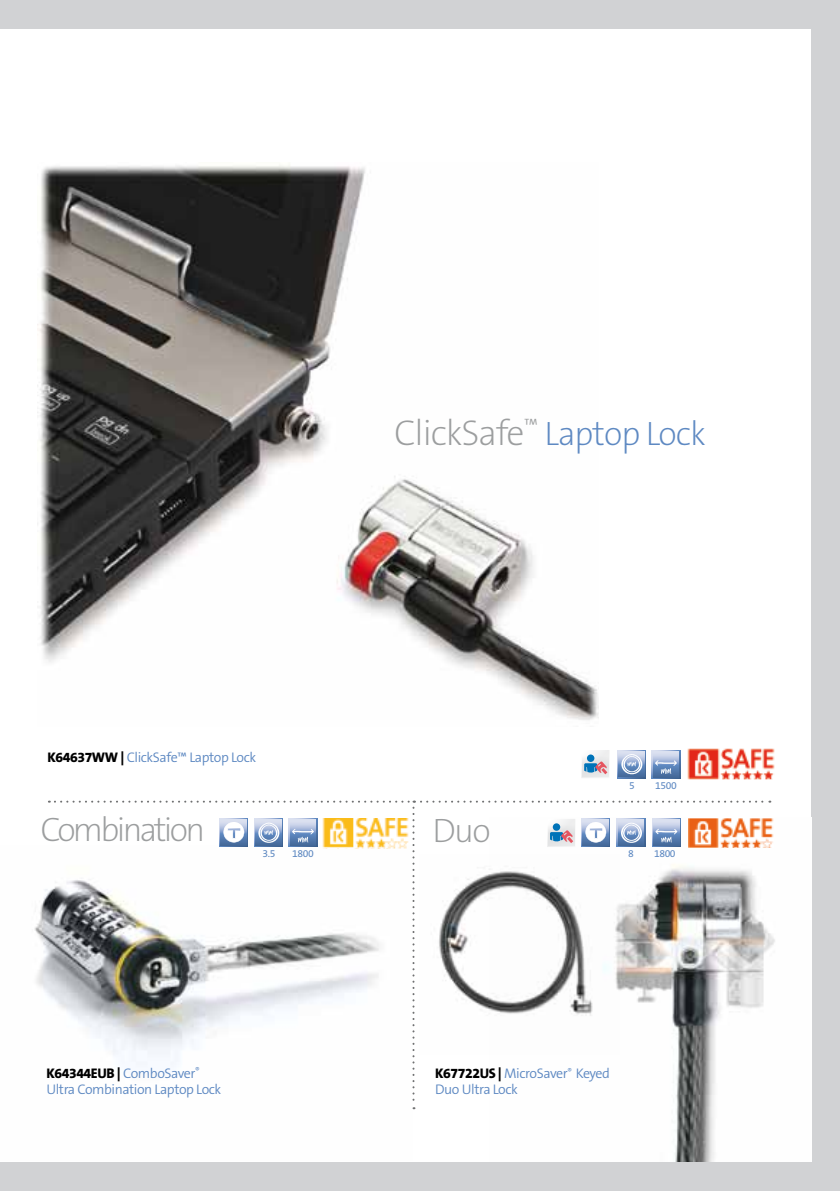
<style>
.page{position:relative;width:840px;height:1191px;background:#fff}
.page>*{position:absolute;margin:0;border:0;box-sizing:border-box;transform-origin:0 0}
.t1{font:34px "The Sans KENSINGTON2 XL";letter-spacing:-.03em;color:#5e89c2}
.t2{font:34px "The Sans KENSINGTON2 XL";letter-spacing:-.08em;color:#9c9e9f}
.t3{font:14px/15.8px "The Sans KENSINGTON4 SL";letter-spacing:-.03em;color:#5e89c2}
.t4{font:14px "The Sans KENSINGTON8 XB";letter-spacing:-.03em;color:#000}
.t5{font:10.4px "The Sans KENSINGTON5 Rg";letter-spacing:-.04em;color:#5e89c2}
.s1{font-family:"The Sans KENSINGTON8 XB";color:#000}
.s2{font-size:36px;color:#9c9e9f}
.s3{font-family:"The Sans KENSINGTON4 SL";color:#5e89c2}
</style>
<div class="page">
<div style="left:0;top:0;width:839px;height:1191px;background:#d1d2d4"></div>
<div style="left:0;top:29px;width:810px;height:1132px;background:#fff"></div>
<img style="left:675px;top:817px;width:136px;height:344px">
<img style="left:770px;top:817px;width:3px;height:30px">
<svg style="left:651px;top:750px;width:28px;height:28px"></svg>
<svg style="left:652px;top:751px;width:26px;height:26px"></svg>
<svg style="left:654px;top:760px;width:22px;height:14px"></svg>
<svg style="left:581px;top:750px;width:28px;height:28px"></svg>
<svg style="left:617px;top:750px;width:28px;height:28px"></svg>
<svg style="left:618px;top:751px;width:26px;height:26px"></svg>
<svg style="left:621px;top:750px;width:21px;height:24px"></svg>
<svg style="left:49px;top:800px;width:721px;height:309px"></svg>
<img style="left:687px;top:749px;width:87px;height:31px">
<img style="left:37px;top:165px;width:561px;height:555px">
<img style="left:34px;top:845px;width:378px;height:264px">
<img style="left:419px;top:854px;width:200px;height:200px">
<p class="t3" style="left:47px;top:750px;width:210px"><span class="s1">K64637WW |</span> ClickSafe™ Laptop Lock</p>
<h1 class="t1" style="left:394px;top:415px;width:313px"><span class="s2">ClickSafe</span><sup>™</sup> Laptop Lock</h1>
<p class="t5" style="left:628px;top:779px;width:7px">5</p>
<p class="t5" style="left:654px;top:779px;width:23px">1500</p>
<h1 class="t2" style="left:40px;top:811px;width:166px">Combination</h1>
<h1 class="t2" style="left:432px;top:812px;width:60px">Duo</h1>
<p class="t5" style="left:262px;top:848px;width:14px">3.5</p>
<p class="t5" style="left:292px;top:848px;width:23px">1800</p>
<p class="t5" style="left:627px;top:848px;width:7px">8</p>
<p class="t5" style="left:653px;top:848px;width:23px">1800</p>
<p class="t4" style="left:46px;top:1065px;width:155px">K64344EUB | <span class="s3">ComboSaver</span><sup>®</sup></p>
<p class="t3" style="left:46px;top:1081px;width:176px">Ultra Combination Laptop Lock</p>
<p class="t3" style="left:435px;top:1066px;width:176px"><span class="s1">K67722US |</span> MicroSaver<sup>®</sup> Keyed<br>Duo Ultra Lock</p>
</div>
